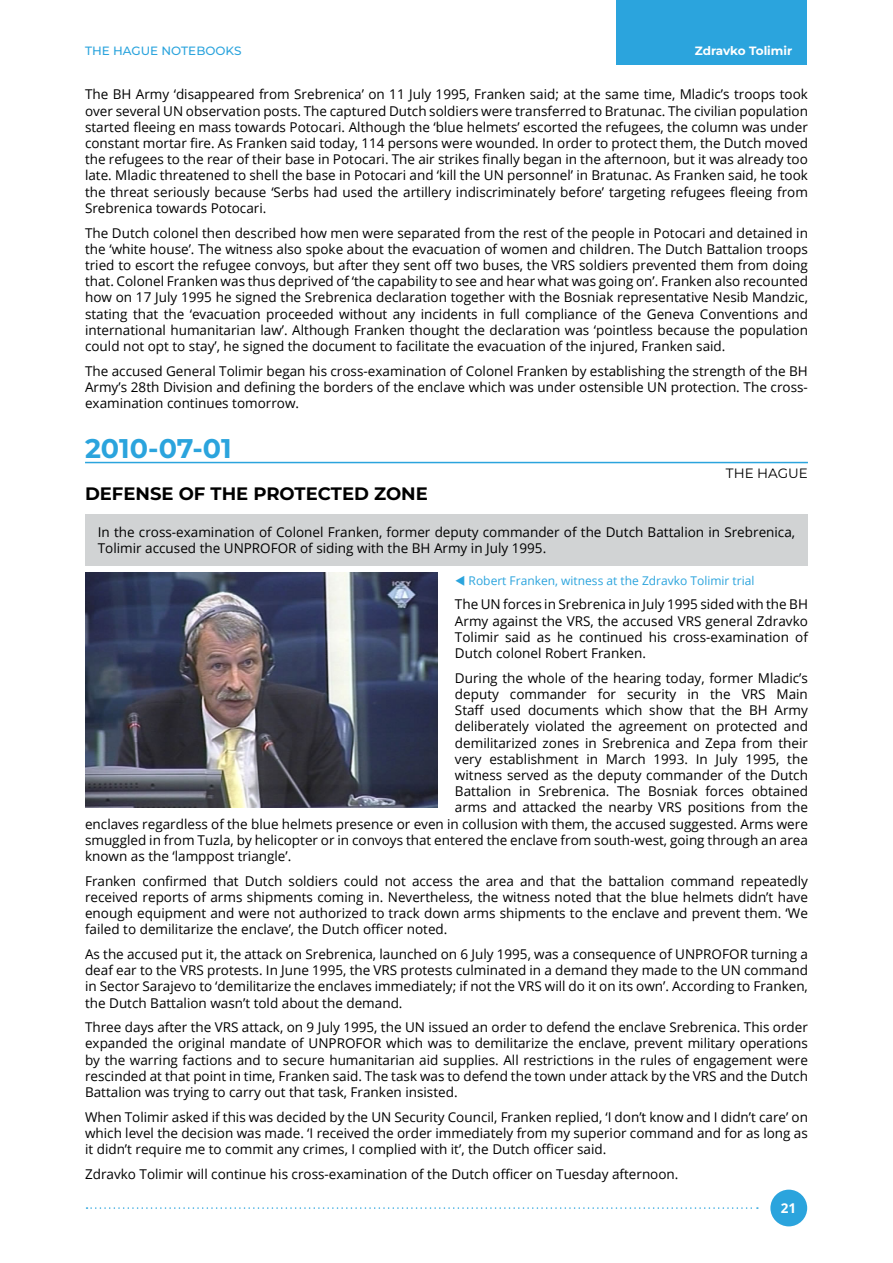
<style>
.page{position:relative;width:893px;height:1263px;background:#fff}
.page>*{position:absolute;margin:0;border:0;box-sizing:border-box;transform-origin:0 0}
.t1{font:700 27px "Montserrat";letter-spacing:-.005em;color:#2ba4dd}
.t2{font:700 18px "Montserrat";color:#000}
.t3{font:13.5px/16.2px "Open Sans";color:#000;text-align:justify}
.t4{font:13.5px "Montserrat";color:#000}
.t5{font:700 13.5px "Open Sans";color:#fff}
.t6{font:12px "Open Sans";color:#2ba4dd}
.t7{font:500 12px "Montserrat";color:#2ba4dd}
.t8{font:700 12px "Montserrat";color:#fff}
</style>
<div class="page">
<div style="left:617px;top:0;width:190px;height:65px;background:#2ba4dd"></div>
<div style="left:770px;top:1189px;width:37px;height:37px;background:#2ba4dd;border-radius:50%"></div>
<svg style="left:87px;top:1207px;width:671px;height:2px"></svg>
<hr style="left:85px;top:462px;width:723px;height:1px;background:#2ba4dd">
<div style="left:85px;top:514px;width:723px;height:52px;background:#d1d3d4"></div>
<img style="left:85px;top:573px;width:353px;height:235px">
<p class="t7" style="left:85px;top:43px;width:158px">THE HAGUE NOTEBOOKS</p>
<p class="t8" style="left:695px;top:43px;width:99px">Zdravko Tolimir</p>
<p class="t3" style="left:85px;top:86px;width:724px">The BH Army ‘disappeared from Srebrenica’ on 11 July 1995, Franken said; at the same time, Mladic’s troops took over several UN observation posts. The captured Dutch soldiers were transferred to Bratunac. The civilian population started fleeing en mass towards Potocari. Although the ‘blue helmets’ escorted the refugees, the column was under constant mortar fire. As Franken said today, 114 persons were wounded. In order to protect them, the Dutch moved the refugees to the rear of their base in Potocari. The air strikes finally began in the afternoon, but it was already too late. Mladic threatened to shell the base in Potocari and ‘kill the UN personnel’ in Bratunac. As Franken said, he took the threat seriously because ‘Serbs had used the artillery indiscriminately before’ targeting refugees fleeing from Srebrenica towards Potocari.</p>
<p class="t3" style="left:85px;top:224px;width:724px">The Dutch colonel then described how men were separated from the rest of the people in Potocari and detained in the ‘white house’. The witness also spoke about the evacuation of women and children. The Dutch Battalion troops tried to escort the refugee convoys, but after they sent off two buses, the VRS soldiers prevented them from doing that. Colonel Franken was thus deprived of ‘the capability to see and hear what was going on’. Franken also recounted how on 17 July 1995 he signed the Srebrenica declaration together with the Bosniak representative Nesib Mandzic, stating that the ‘evacuation proceeded without any incidents in full compliance of the Geneva Conventions and international humanitarian law’. Although Franken thought the declaration was ‘pointless because the population could not opt to stay’, he signed the document to facilitate the evacuation of the injured, Franken said.</p>
<p class="t3" style="left:85px;top:362px;width:724px">The accused General Tolimir began his cross-examination of Colonel Franken by establishing the strength of the BH Army’s 28th Division and defining the borders of the enclave which was under ostensible UN protection. The cross&shy;examination continues tomorrow.</p>
<h1 class="t1" style="left:85px;top:430px;width:148px">2010-07-01</h1>
<p class="t4" style="left:726px;top:464px;width:83px">THE HAGUE</p>
<h2 class="t2" style="left:85px;top:481px;width:344px">DEFENSE OF THE PROTECTED ZONE</h2>
<p class="t3" style="left:98px;top:524px;width:699px">In the cross-examination of Colonel Franken, former deputy commander of the Dutch Battalion in Srebrenica,<br>Tolimir accused the UNPROFOR of siding with the BH Army in July 1995.</p>
<p class="t6" style="left:469px;top:572px;width:287px">Robert Franken, witness at the Zdravko Tolimir trial</p>
<p class="t3" style="left:455px;top:596px;width:354px">The UN forces in Srebrenica in July 1995 sided with the BH Army against the VRS, the accused VRS general Zdravko Tolimir said as he continued his cross-examination of Dutch colonel Robert Franken.</p>
<p class="t3" style="left:455px;top:669px;width:354px">During the whole of the hearing today, former Mladic’s</p>
<p class="t3" style="left:455px;top:685px;width:354px">deputy commander for security in the VRS Main</p>
<p class="t3" style="left:455px;top:702px;width:354px">Staff used documents which show that the BH Army</p>
<p class="t3" style="left:455px;top:718px;width:354px">deliberately violated the agreement on protected and</p>
<p class="t3" style="left:455px;top:734px;width:354px">demilitarized zones in Srebrenica and Zepa from their</p>
<p class="t3" style="left:455px;top:750px;width:354px">very establishment in March 1993. In July 1995, the</p>
<p class="t3" style="left:455px;top:766px;width:354px">witness served as the deputy commander of the Dutch</p>
<p class="t3" style="left:455px;top:783px;width:354px">Battalion in Srebrenica. The Bosniak forces obtained</p>
<p class="t3" style="left:455px;top:799px;width:354px">arms and attacked the nearby VRS positions from the</p>
<p class="t3" style="left:85px;top:815px;width:724px">enclaves regardless of the blue helmets presence or even in collusion with them, the accused suggested. Arms were</p>
<p class="t3" style="left:85px;top:831px;width:724px">smuggled in from Tuzla, by helicopter or in convoys that entered the enclave from south-west, going through an area</p>
<p class="t3" style="left:85px;top:847px;width:208px">known as the ‘lamppost triangle’.</p>
<p class="t3" style="left:85px;top:872px;width:724px">Franken confirmed that Dutch soldiers could not access the area and that the battalion command repeatedly received reports of arms shipments coming in. Nevertheless, the witness noted that the blue helmets didn’t have enough equipment and were not authorized to track down arms shipments to the enclave and prevent them. ‘We failed to demilitarize the enclave’, the Dutch officer noted.</p>
<p class="t3" style="left:85px;top:945px;width:724px">As the accused put it, the attack on Srebrenica, launched on 6 July 1995, was a consequence of UNPROFOR turning a deaf ear to the VRS protests. In June 1995, the VRS protests culminated in a demand they made to the UN command in Sector Sarajevo to ‘demilitarize the enclaves immediately; if not the VRS will do it on its own’. According to Franken, the Dutch Battalion wasn’t told about the demand.</p>
<p class="t3" style="left:85px;top:1019px;width:724px">Three days after the VRS attack, on 9 July 1995, the UN issued an order to defend the enclave Srebrenica. This order expanded the original mandate of UNPROFOR which was to demilitarize the enclave, prevent military operations by the warring factions and to secure humanitarian aid supplies. All restrictions in the rules of engagement were rescinded at that point in time, Franken said. The task was to defend the town under attack by the VRS and the Dutch Battalion was trying to carry out that task, Franken insisted.</p>
<p class="t3" style="left:85px;top:1108px;width:724px">When Tolimir asked if this was decided by the UN Security Council, Franken replied, ‘I don’t know and I didn’t care’ on which level the decision was made. ‘I received the order immediately from my superior command and for as long as it didn’t require me to commit any crimes, I complied with it’, the Dutch officer said.</p>
<p class="t3" style="left:85px;top:1165px;width:595px">Zdravko Tolimir will continue his cross-examination of the Dutch officer on Tuesday afternoon.</p>
<p class="t5" style="left:781px;top:1199px;width:17px">21</p>
</div>
